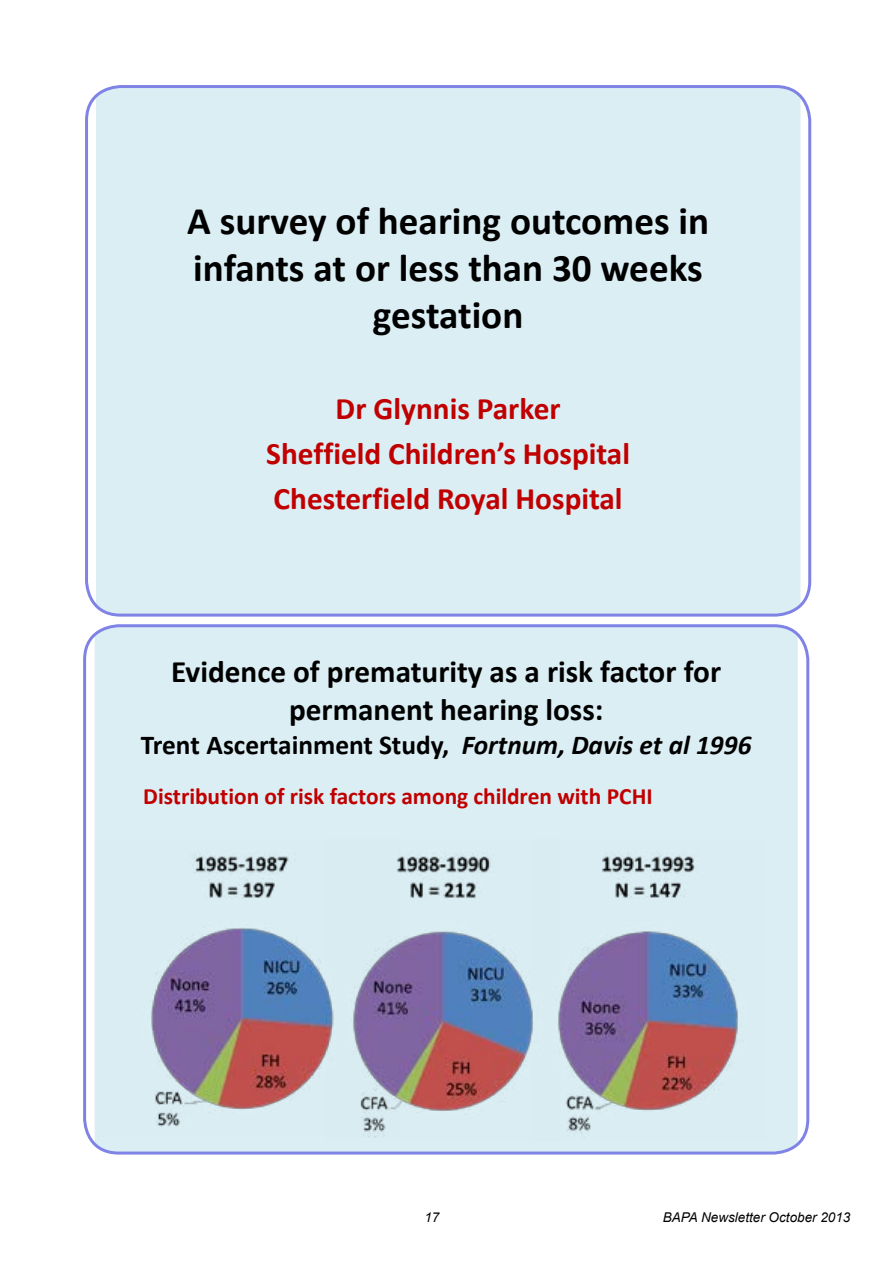
<style>
.page{position:relative;width:893px;height:1263px;background:#fff}
.page>*{position:absolute;margin:0;border:0;box-sizing:border-box;transform-origin:0 0}
.t1{font:700 39.15px/47px "Calibri";color:#000;text-align:center}
.t2{font:700 31.35px/45.2px "Calibri";color:#c00000;text-align:center}
.t3{font:700 31.2px/37.5px "Calibri";color:#000;text-align:center}
.t4{font:700 27.3px "Calibri";color:#000}
.t5{font:700 23.4px "Calibri";letter-spacing:-.005em;color:#c00000}
.t6{font:italic 13.5px "Arial";color:#000}
.s1{font-style:italic}
</style>
<div class="page">
<div style="left:96px;top:87px;width:704px;height:526px;background:#dbeef4"></div>
<div style="left:85px;top:85px;width:726px;height:532px;border:3px solid #8083e6;border-radius:34px"></div>
<div style="left:95px;top:626px;width:703px;height:527px;background:#dbeef4"></div>
<img style="left:95px;top:839px;width:231px;height:298px">
<img style="left:326px;top:839px;width:205px;height:302px">
<img style="left:531px;top:839px;width:235px;height:302px">
<div style="left:83px;top:624px;width:726px;height:530px;border:3px solid #8083e6;border-radius:34px"></div>
<p class="t1" style="left:187px;top:197px;width:523px">A survey of hearing outcomes in infants at or less than 30 weeks gestation</p>
<p class="t2" style="left:266px;top:386px;width:365px">Dr Glynnis Parker<br>Sheffield Children’s Hospital<br>Chesterfield Royal Hospital</p>
<p class="t3" style="left:171px;top:653px;width:552px">Evidence of prematurity as a risk factor for permanent hearing loss:</p>
<p class="t4" style="left:141px;top:727px;width:612px">Trent Ascertainment Study, <span class="s1">Fortnum, Davis et al 1996</span></p>
<p class="t5" style="left:143px;top:782px;width:511px">Distribution of risk factors among children with PCHI</p>
<p class="t6" style="left:424px;top:1208px;width:17px">17</p>
<p class="t6" style="left:663px;top:1208px;width:189px">BAPA Newsletter October 2013</p>
</div>
